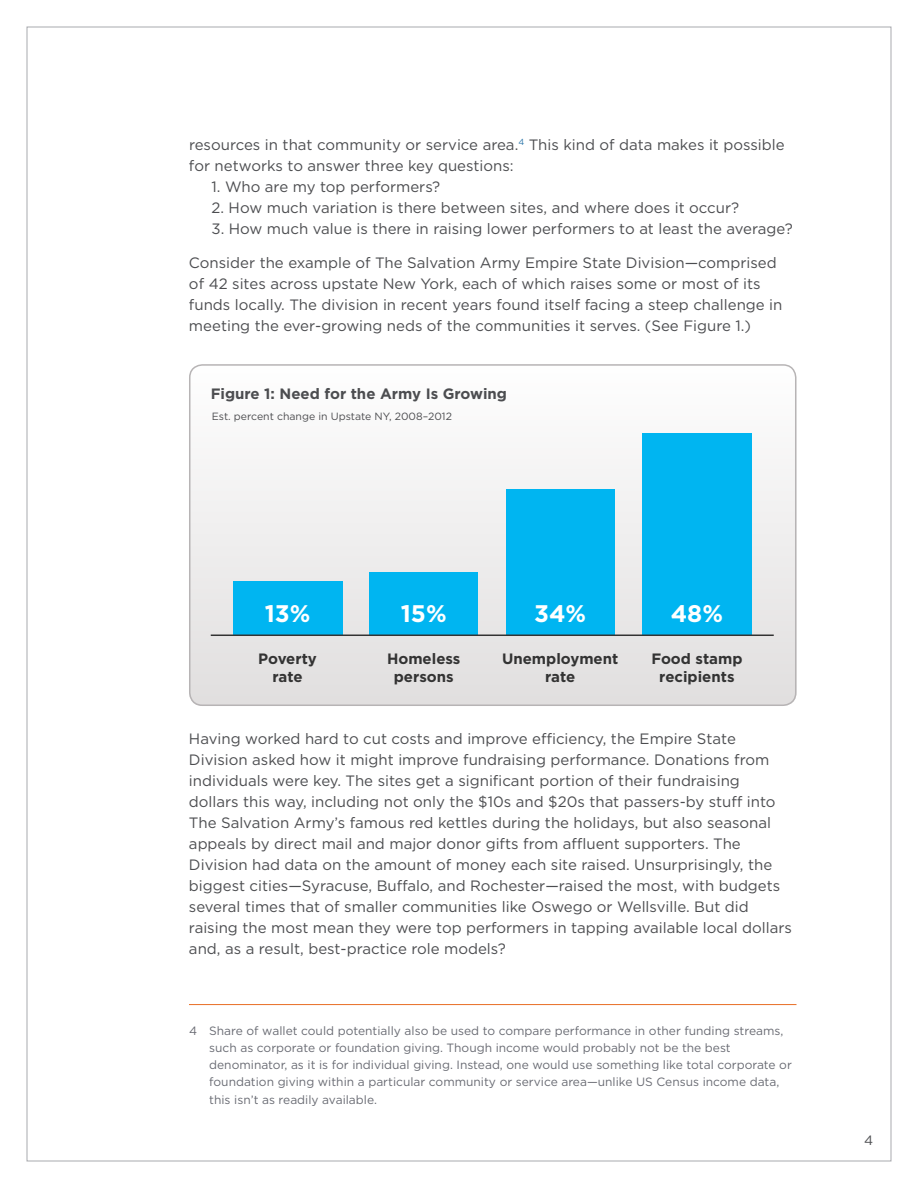
<style>
.page{position:relative;width:918px;height:1188px;background:#fff}
.page>*{position:absolute;margin:0;border:0;box-sizing:border-box;transform-origin:0 0}
.t1{font:700 24px "Gotham";color:#fff}
.t2{font:15px/21px "Gotham";color:#4c4d50}
.t3{font:700 15px/18px "Gotham";color:#333;text-align:center}
.t4{font:700 15px "Gotham";color:#4c4d50}
.t5{font:13.5px "Gotham";color:#4c4d50}
.t6{font:12px/17.2px "Gotham";color:#696b73}
.t7{font:10.5px "Gotham";color:#4c4d50}
</style>
<div class="page">
<div style="left:189px;top:364px;width:607px;height:342px;background:linear-gradient(to bottom,#fefeff,#ddddde);border-radius:14px"></div>
<div style="left:189px;top:364px;width:607px;height:342px;border:2px solid #b7b4b5;border-radius:13px"></div>
<div style="left:642px;top:434px;width:109px;height:201px;background:#00b5f1"></div>
<div style="left:506px;top:489px;width:109px;height:146px;background:#00b5f1"></div>
<div style="left:369px;top:573px;width:109px;height:62px;background:#00b5f1"></div>
<div style="left:233px;top:582px;width:109px;height:53px;background:#00b5f1"></div>
<hr style="left:211px;top:635px;width:563px;height:1px;background:#333">
<hr style="left:189px;top:1004px;width:607px;height:1px;background:#e86e25">
<p class="t2" style="left:189px;top:134px;width:597px">resources in that community or service area.<sup>4</sup> This kind of data makes it possible for networks to answer three key questions:</p>
<p class="t2" style="left:211px;top:176px;width:230px">1. Who are my top performers?</p>
<p class="t2" style="left:211px;top:197px;width:529px">2. How much variation is there between sites, and where does it occur?</p>
<p class="t2" style="left:211px;top:218px;width:583px">3. How much value is there in raising lower performers to at least the average?</p>
<p class="t2" style="left:189px;top:252px;width:595px">Consider the example of The Salvation Army Empire State Division—comprised of 42 sites across upstate New York, each of which raises some or most of its funds locally. The division in recent years found itself facing a steep challenge in meeting the ever-growing neds of the communities it serves. (See Figure 1.)</p>
<p class="t4" style="left:211px;top:384px;width:298px">Figure 1: Need for the Army Is Growing</p>
<p class="t7" style="left:212px;top:409px;width:242px">Est. percent change in Upstate NY, 2008–2012</p>
<h1 class="t1" style="left:265px;top:598px;width:47px">13%</h1>
<h1 class="t1" style="left:401px;top:598px;width:47px">15%</h1>
<h1 class="t1" style="left:534px;top:598px;width:54px">34%</h1>
<h1 class="t1" style="left:671px;top:598px;width:54px">48%</h1>
<p class="t3" style="left:258px;top:649px;width:60px">Poverty rate</p>
<p class="t3" style="left:387px;top:649px;width:75px">Homeless persons</p>
<p class="t3" style="left:502px;top:649px;width:118px">Unemployment rate</p>
<p class="t3" style="left:651px;top:649px;width:93px">Food stamp recipients</p>
<p class="t2" style="left:189px;top:728px;width:604px">Having worked hard to cut costs and improve efficiency, the Empire State Division asked how it might improve fundraising performance. Donations from individuals were key. The sites get a significant portion of their fundraising dollars this way, including not only the $10s and $20s that passers-by stuff into The Salvation Army’s famous red kettles during the holidays, but also seasonal appeals by direct mail and major donor gifts from affluent supporters. The Division had data on the amount of money each site raised. Unsurprisingly, the biggest cities—Syracuse, Buffalo, and Rochester—raised the most, with budgets several times that of smaller communities like Oswego or Wellsville. But did raising the most mean they were top performers in tapping available local dollars and, as a result, best-practice role models?</p>
<p class="t6" style="left:209px;top:1021px;width:584px;text-indent:-20px">4 Share of wallet could potentially also be used to compare performance in other funding streams, such as corporate or foundation giving. Though income would probably not be the best denominator, as it is for individual giving. Instead, one would use something like total corporate or foundation giving within a particular community or service area—unlike US Census income data, this isn’t as readily available.</p>
<p class="t5" style="left:864px;top:1131px;width:11px">4</p>
</div>
